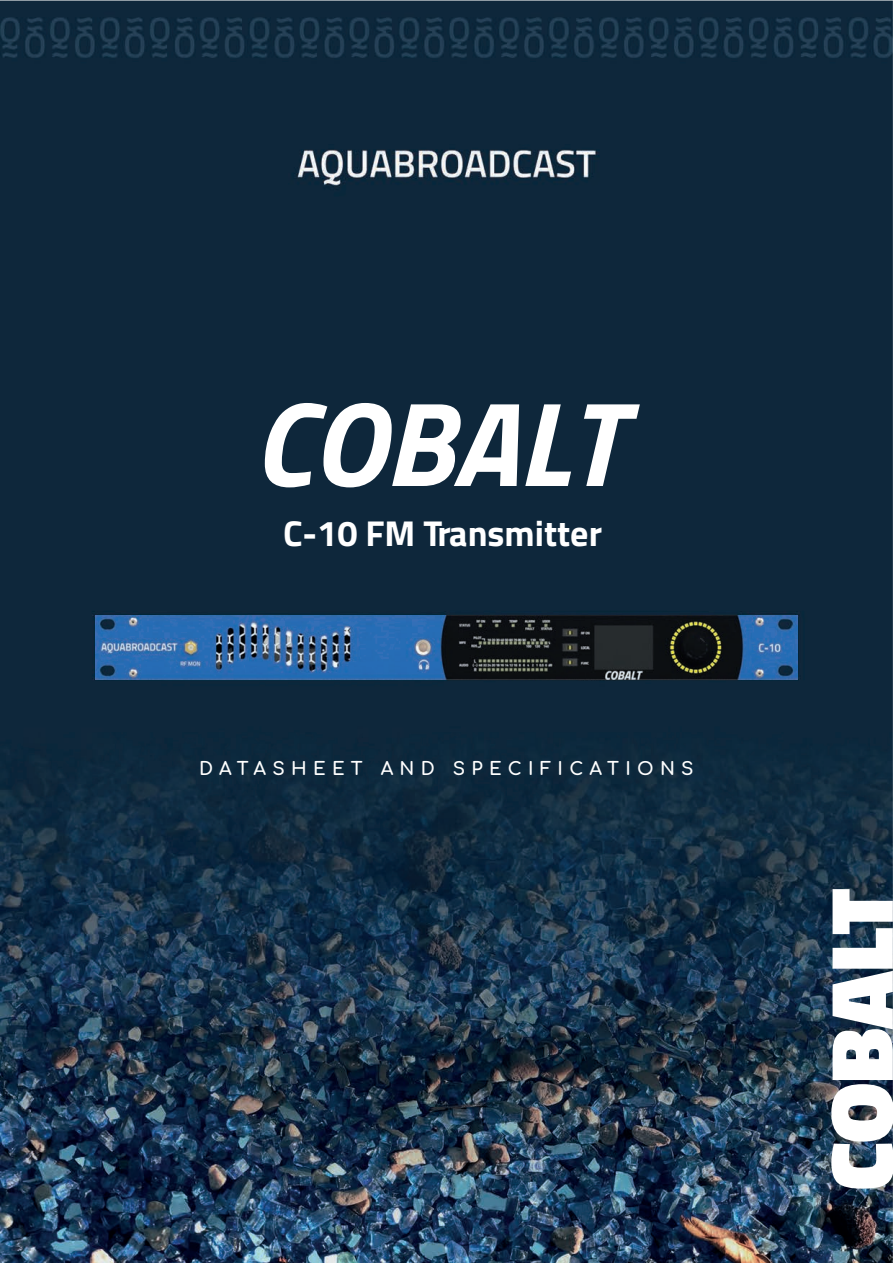
<style>
.page{position:relative;width:893px;height:1263px;background:#fff}
.page>*{position:absolute;margin:0;border:0;box-sizing:border-box;transform-origin:0 0}
.t1{font:italic 700 120px "Titillium Web";letter-spacing:-.005em;color:#fff}
.t2{font:italic 700 90px "Titillium Web";color:#fff}
.t3{font:900 90px "Titillium Web";letter-spacing:-.01em;color:#fff}
.t4{font:700 36px "Titillium Web";color:#fff}
.t5{font:700 18px "Comfortaa";letter-spacing:.35em;color:#fff}
</style>
<div class="page">
<img style="left:0;top:1px;width:893px;height:1262px">
<img style="left:95px;top:615px;width:703px;height:64px">
<h1 class="t1" style="left:253px;top:350px;width:371px">COBALT</h1>
<h3 class="t4" style="left:283px;top:505px;width:321px">C-10 FM Transmitter</h3>
<p class="t5" style="left:199px;top:752px;width:496px">DATASHEET AND SPECIFICATIONS</p>
<h2 class="t3" style="left:795px;top:1190px;width:304px;rotate:-90deg">COBALT</h2>
<h2 class="t2" style="left:791px;top:1240px;width:288px;rotate:-90deg">COBALT</h2>
</div>
